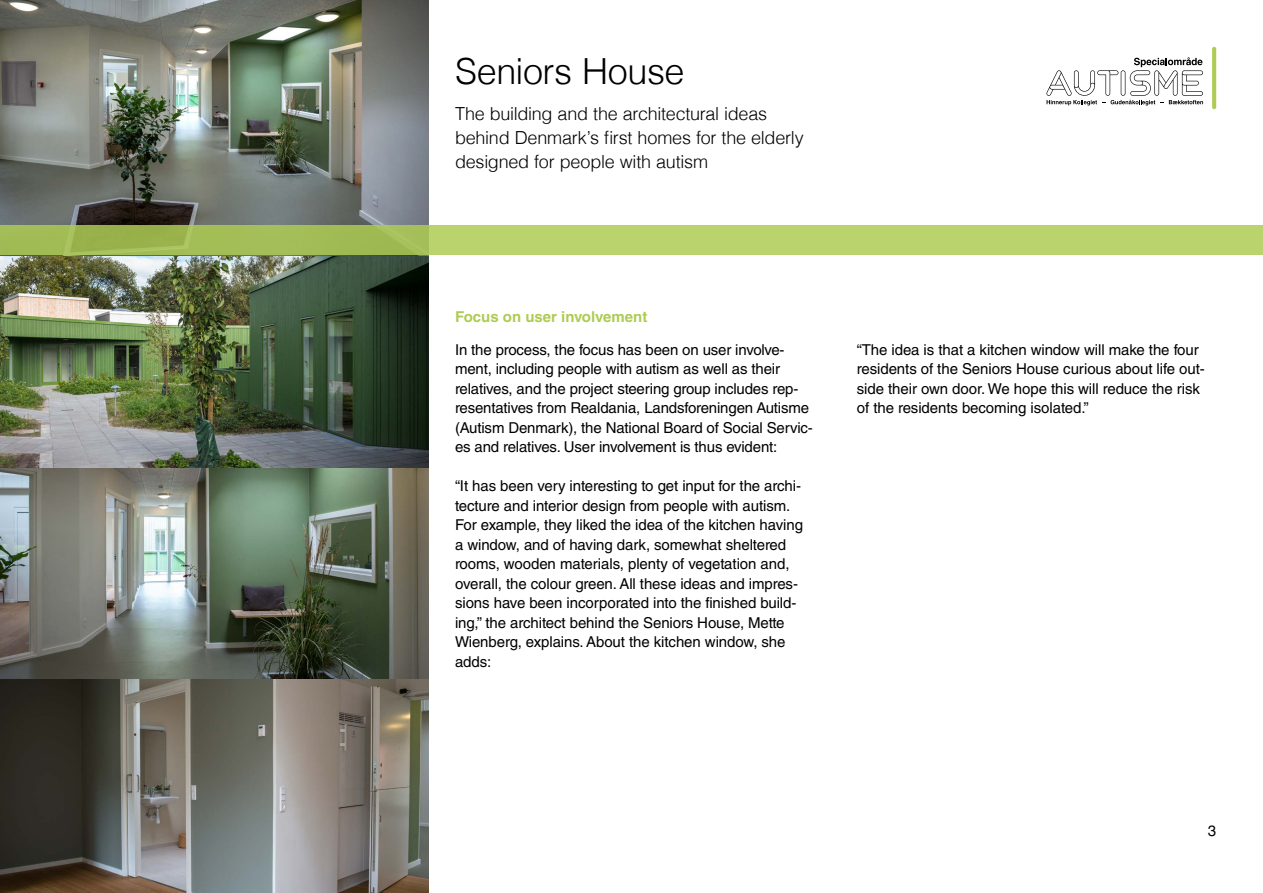
<style>
.page{position:relative;width:1263px;height:893px;background:#fff}
.page>*{position:absolute;margin:0;border:0;box-sizing:border-box;transform-origin:0 0}
.t1{font:300 36px "Helvetica";letter-spacing:-.015em;color:#000}
.t2{font:300 18px/24px "Helvetica";letter-spacing:-.015em;color:#000}
.t3{font:15px/19.5px "Helvetica LT Std";letter-spacing:-.005em;color:#000}
.t4{font:700 15px "Helvetica LT Std";color:#aecc53}
</style>
<div class="page">
<svg style="left:1212px;top:47px;width:4px;height:62px"></svg>
<svg style="left:1046px;top:57px;width:157px;height:48px"></svg>
<img style="left:0;top:0;width:428px;height:893px">
<div style="left:0;top:225px;width:1263px;height:30px;background:linear-gradient(to right,#a0ba54,#c3db76)"></div>
<h1 class="t1" style="left:455px;top:41px;width:231px">Seniors House</h1>
<p class="t2" style="left:455px;top:101px;width:350px">The building and the architectural ideas behind Denmark’s first homes for the elderly designed for people with autism</p>
<p class="t4" style="left:455px;top:308px;width:194px">Focus on user involvement</p>
<p class="t3" style="left:455px;top:340px;width:359px">In the process, the focus has been on user involve&shy;ment, including people with autism as well as their relatives, and the project steering group includes rep&shy;resentatives from Realdania, Landsforeningen Autisme (Autism Denmark), the National Board of Social Servic&shy;es and relatives. User involvement is thus evident:</p>
<p class="t3" style="left:455px;top:476px;width:350px">“It has been very interesting to get input for the archi&shy;tecture and interior design from people with autism.<br>For example, they liked the idea of the kitchen having a window, and of having dark, somewhat sheltered rooms, wooden materials, plenty of vegetation and, overall, the colour green. All these ideas and impres&shy;sions have been incorporated into the finished build&shy;ing,” the architect behind the Seniors House, Mette Wienberg, explains. About the kitchen window, she adds:</p>
<p class="t3" style="left:857px;top:340px;width:349px">“The idea is that a kitchen window will make the four residents of the Seniors House curious about life out&shy;side their own door. We hope this will reduce the risk of the residents becoming isolated.”</p>
<p class="t3" style="left:1208px;top:820px;width:10px">3</p>
</div>
